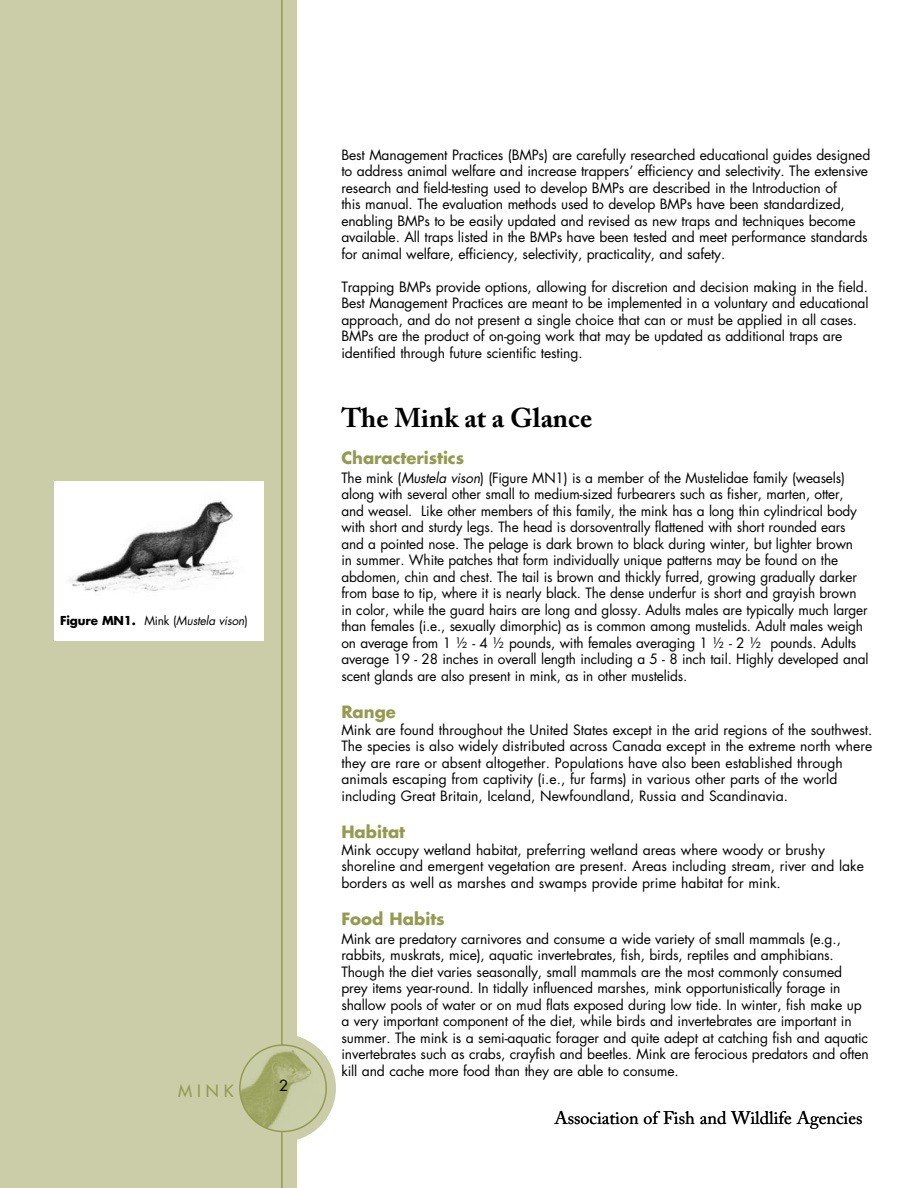
<style>
.page{position:relative;width:918px;height:1188px;background:#fff}
.page>*{position:absolute;margin:0;border:0;box-sizing:border-box;transform-origin:0 0}
.t1{font:700 27px "Adobe Caslon Pro";color:#000}
.t2{font:18px "Adobe Caslon Pro";color:#000}
.t3{font:700 16.5px "Futura Std";color:#949b51}
.t4{font:500 16.5px "Futura Std";color:#949b51}
.t5{font:13.8px/16.5px "Futura Std";letter-spacing:-.01em;color:#000}
.t6{font:italic 12px "Futura Std";letter-spacing:-.015em;color:#000}
.s1{font-weight:700;font-style:normal}
.s2{font-style:normal}
.s3{font-style:italic}
</style>
<div class="page">
<div style="left:0;top:0;width:297px;height:1188px;background:#cacda8"></div>
<div style="left:228px;top:1034px;width:108px;height:108px;background:#cacda8;border-radius:50%"></div>
<hr style="left:281px;top:0;width:2px;height:1188px;background:#949b51">
<img style="left:240px;top:1045px;width:86px;height:87px;border-radius:50%">
<div style="left:239px;top:1044px;width:88px;height:88px;border:2px solid #949b51;border-radius:50%"></div>
<img style="left:54px;top:482px;width:209px;height:122px">
<div style="left:56px;top:602px;width:205px;height:37px;background:#fff"></div>
<svg style="left:278px;top:1079px;width:9px;height:16px"></svg>
<p class="t6" style="left:60px;top:613px;width:189px"><span class="s1">Figure MN1.</span> <span class="s2">Mink (</span>Mustela vison<span class="s2">)</span></p>
<p class="t4" style="left:178px;top:1080px;width:57px">MINK</p>
<p class="t5" style="left:341px;top:147px;width:530px">Best Management Practices (BMPs) are carefully researched educational guides designed to address animal welfare and increase trappers’ efficiency and selectivity. The extensive research and field-testing used to develop BMPs are described in the Introduction of<br>this manual. The evaluation methods used to develop BMPs have been standardized, enabling BMPs to be easily updated and revised as new traps and techniques become available. All traps listed in the BMPs have been tested and meet performance standards for animal welfare, efficiency, selectivity, practicality, and safety.</p>
<p class="t5" style="left:341px;top:279px;width:529px">Trapping BMPs provide options, allowing for discretion and decision making in the field.<br>Best Management Practices are meant to be implemented in a voluntary and educational approach, and do not present a single choice that can or must be applied in all cases.<br>BMPs are the product of on-going work that may be updated as additional traps are identified through future scientific testing.</p>
<h1 class="t1" style="left:341px;top:402px;width:252px">The Mink at a Glance</h1>
<p class="t3" style="left:341px;top:447px;width:124px">Characteristics</p>
<p class="t5" style="left:341px;top:470px;width:529px">The mink (<span class="s3">Mustela vison</span>) (Figure MN1) is a member of the Mustelidae family (weasels) along with several other small to medium-sized furbearers such as fisher, marten, otter, and weasel. Like other members of this family, the mink has a long thin cylindrical body with short and sturdy legs. The head is dorsoventrally flattened with short rounded ears and a pointed nose. The pelage is dark brown to black during winter, but lighter brown<br>in summer. White patches that form individually unique patterns may be found on the abdomen, chin and chest. The tail is brown and thickly furred, growing gradually darker from base to tip, where it is nearly black. The dense underfur is short and grayish brown in color, while the guard hairs are long and glossy. Adults males are typically much larger than females (i.e., sexually dimorphic) as is common among mustelids. Adult males weigh on average from 1 ½ - 4 ½ pounds, with females averaging 1 ½ - 2 ½ pounds. Adults average 19 - 28 inches in overall length including a 5 - 8 inch tail. Highly developed anal scent glands are also present in mink, as in other mustelids.</p>
<p class="t3" style="left:341px;top:701px;width:56px">Range</p>
<p class="t5" style="left:341px;top:722px;width:533px">Mink are found throughout the United States except in the arid regions of the southwest.<br>The species is also widely distributed across Canada except in the extreme north where they are rare or absent altogether. Populations have also been established through animals escaping from captivity (i.e., fur farms) in various other parts of the world including Great Britain, Iceland, Newfoundland, Russia and Scandinavia.</p>
<p class="t3" style="left:341px;top:821px;width:65px">Habitat</p>
<p class="t5" style="left:341px;top:841px;width:524px">Mink occupy wetland habitat, preferring wetland areas where woody or brushy shoreline and emergent vegetation are present. Areas including stream, river and lake borders as well as marshes and swamps provide prime habitat for mink.</p>
<p class="t3" style="left:341px;top:908px;width:105px">Food Habits</p>
<p class="t5" style="left:341px;top:930px;width:529px">Mink are predatory carnivores and consume a wide variety of small mammals (e.g., rabbits, muskrats, mice), aquatic invertebrates, fish, birds, reptiles and amphibians.<br>Though the diet varies seasonally, small mammals are the most commonly consumed prey items year-round. In tidally influenced marshes, mink opportunistically forage in shallow pools of water or on mud flats exposed during low tide. In winter, fish make up a very important component of the diet, while birds and invertebrates are important in summer. The mink is a semi-aquatic forager and quite adept at catching fish and aquatic invertebrates such as crabs, crayfish and beetles. Mink are ferocious predators and often kill and cache more food than they are able to consume.</p>
<h2 class="t2" style="left:554px;top:1107px;width:309px">Association of Fish and Wildlife Agencies</h2>
</div>
